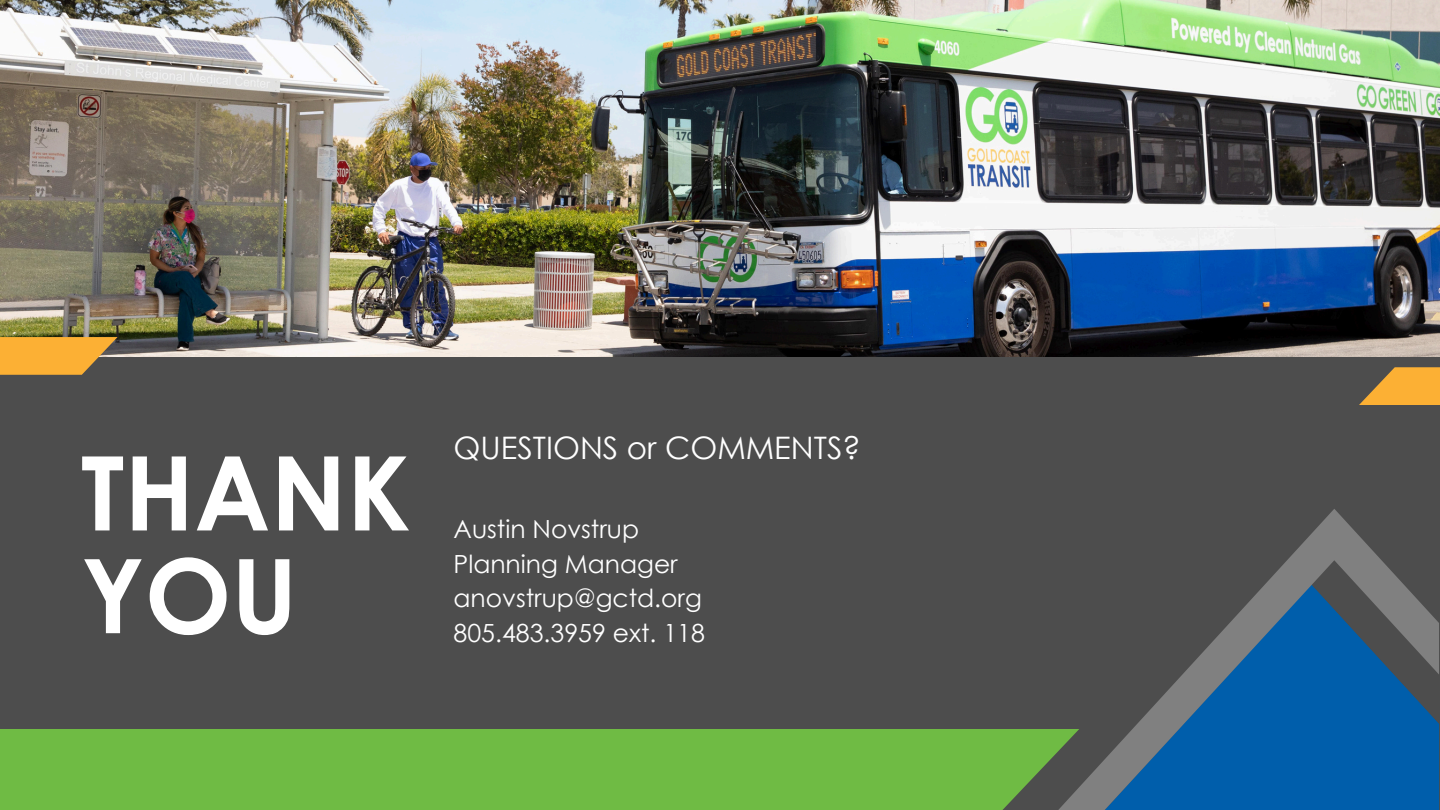
<style>
.page{position:relative;width:1440px;height:810px;background:#4d4d4d}
.page>*{position:absolute;margin:0;border:0;box-sizing:border-box;transform-origin:0 0}
.t1{font:700 103px/102.8px "Century Gothic";color:#fff}
.t2{font:31px "Century Gothic";color:#fff}
.t3{font:25px "Century Gothic";color:#fff}
</style>
<div class="page">
<img style="left:0;top:0;width:1440px;height:356px">
<svg style="left:1079px;top:509px;width:360px;height:301px"></svg>
<div style="left:0;top:729px;width:1079px;height:81px;background:#6fbb44"></div>
<svg style="left:0;top:337px;width:118px;height:38px;background:#e1a139"></svg>
<svg style="left:1359px;top:367px;width:81px;height:38px;fill:#fcb034"></svg>
<h1 class="t1" style="left:81px;top:439px;width:331px">THANK<br>YOU</h1>
<h2 class="t2" style="left:454px;top:428px;width:409px">QUESTIONS or COMMENTS?</h2>
<p class="t3" style="left:454px;top:513px;width:187px">Austin Novstrup</p>
<p class="t3" style="left:454px;top:547px;width:226px">Planning Manager</p>
<p class="t3" style="left:454px;top:582px;width:250px">anovstrup@gctd.org</p>
<p class="t3" style="left:454px;top:616px;width:253px">805.483.3959 ext. 118</p>
</div>
